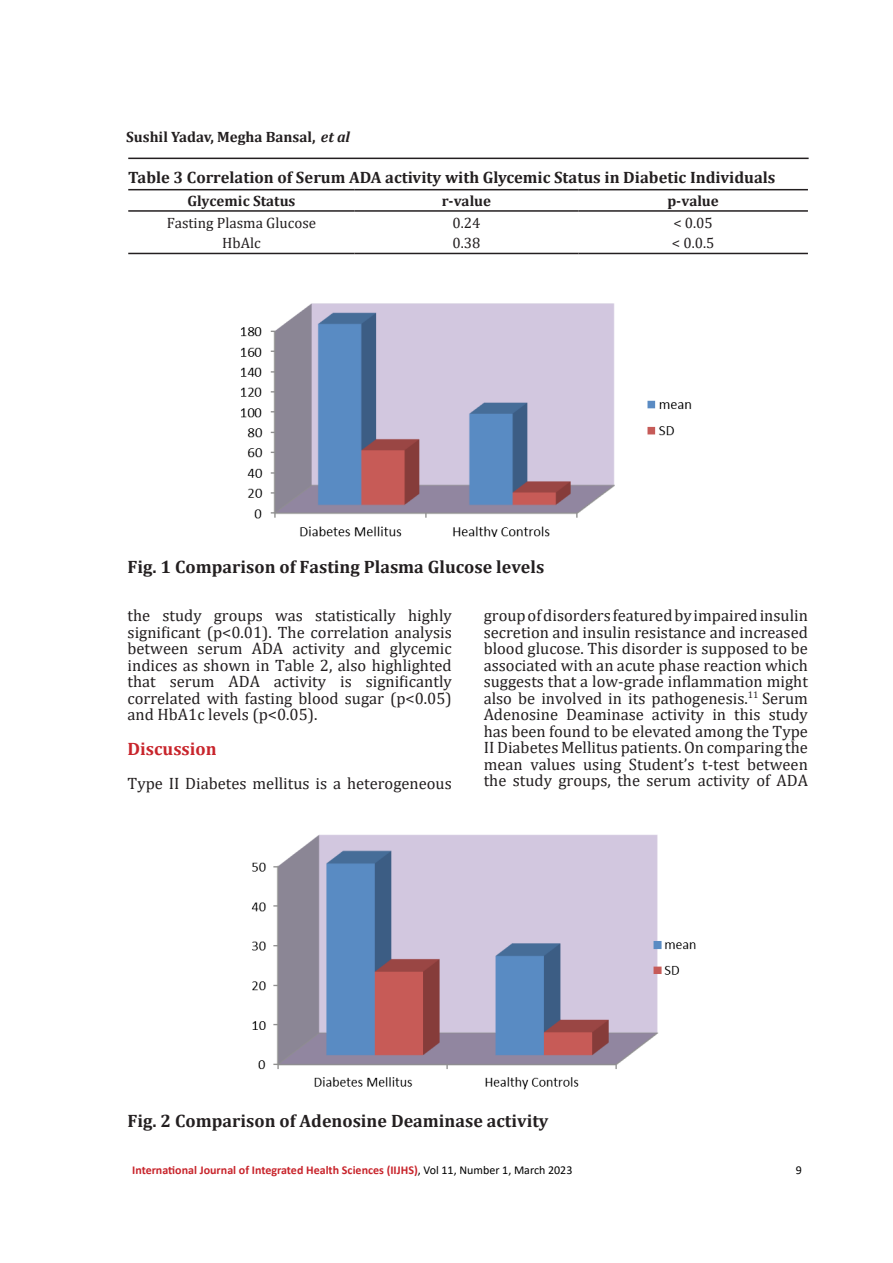
<style>
.page{position:relative;width:893px;height:1263px;background:#fff}
.page>*{position:absolute;margin:0;border:0;box-sizing:border-box;transform-origin:0 0}
.Judul_Gambar{font:700 18px "Cambria";color:#231f20}
.Sub_Judul{font:700 18px "Cambria";color:#c8242b}
.Isi_Artikel{font:16.5px/16.5px "Cambria";color:#231f20;text-align:justify}
.Judul_tabel{font:700 16.5px "Cambria";color:#231f20}
.Tabel{font:15px "Cambria";color:#231f20}
.Header_Judul{font:700 15px "Cambria";color:#231f20}
.Tabel-2{font:700 15px "Cambria";color:#231f20}
.t1{font:700 12px "Calibri";color:#c8242b}
.t2{font:12px "Calibri";color:#000}
.s1{font-style:italic}
.s2{font-weight:400;color:#000}
</style>
<div class="page">
<hr style="left:128px;top:158px;width:681px;height:1px;background:#231f20">
<hr style="left:128px;top:253px;width:227px;height:1px;background:#231f20">
<hr style="left:355px;top:253px;width:223px;height:1px;background:#231f20">
<hr style="left:578px;top:253px;width:230px;height:1px;background:#231f20">
<hr style="left:128px;top:189px;width:227px;height:1px;background:#231f20">
<hr style="left:355px;top:189px;width:223px;height:1px;background:#231f20">
<hr style="left:578px;top:189px;width:230px;height:1px;background:#231f20">
<hr style="left:128px;top:210px;width:227px;height:2px;background:#231f20">
<hr style="left:355px;top:210px;width:223px;height:2px;background:#231f20">
<hr style="left:578px;top:210px;width:230px;height:2px;background:#231f20">
<img style="left:241px;top:303px;width:451px;height:233px">
<img style="left:251px;top:834px;width:445px;height:256px">
<p class="Header_Judul" style="left:126px;top:127px;width:225px">Sushil Yadav, Megha Bansal, <span class="s1">et al</span></p>
<p class="Judul_tabel" style="left:128px;top:166px;width:649px">Table 3 Correlation of Serum ADA activity with Glycemic Status in Diabetic Individuals</p>
<p class="Tabel-2" style="left:187px;top:190px;width:110px">Glycemic Status</p>
<p class="Tabel-2" style="left:442px;top:190px;width:51px">r-value</p>
<p class="Tabel-2" style="left:667px;top:190px;width:53px">p-value</p>
<p class="Tabel" style="left:167px;top:214px;width:151px">Fasting Plasma Glucose</p>
<p class="Tabel" style="left:452px;top:214px;width:30px">0.24</p>
<p class="Tabel" style="left:673px;top:214px;width:41px">&lt; 0.05</p>
<p class="Tabel" style="left:222px;top:234px;width:40px">HbAlc</p>
<p class="Tabel" style="left:452px;top:234px;width:30px">0.38</p>
<p class="Tabel" style="left:672px;top:234px;width:44px">&lt; 0.0.5</p>
<p class="Judul_Gambar" style="left:128px;top:554px;width:418px">Fig. 1 Comparison of Fasting Plasma Glucose levels</p>
<p class="Isi_Artikel" style="left:128px;top:607px;width:326px">the study groups was statistically highly significant (p&lt;0.01). The correlation analysis between serum ADA activity and glycemic indices as shown in Table 2, also highlighted that serum ADA activity is significantly correlated with fasting blood sugar (p&lt;0.05) and HbA1c levels (p&lt;0.05).</p>
<p class="Sub_Judul" style="left:128px;top:736px;width:91px">Discussion</p>
<p class="Isi_Artikel" style="left:128px;top:775px;width:326px">Type II Diabetes mellitus is a heterogeneous</p>
<p class="Isi_Artikel" style="left:484px;top:607px;width:326px">group of disorders featured by impaired insulin secretion and insulin resistance and increased blood glucose. This disorder is supposed to be associated with an acute phase reaction which suggests that a low-grade inflammation might also be involved in its pathogenesis.<sup>11</sup> Serum Adenosine Deaminase activity in this study has been found to be elevated among the Type II Diabetes Mellitus patients. On comparing the mean values using Student’s t-test between the study groups, the serum activity of ADA</p>
<p class="Judul_Gambar" style="left:128px;top:1108px;width:422px">Fig. 2 Comparison of Adenosine Deaminase activity</p>
<p class="t1" style="left:132px;top:1161px;width:442px">International Journal of Integrated Health Sciences (IIJHS)<span class="s2">, Vol 11, Number 1, March 2023</span></p>
<p class="t2" style="left:796px;top:1162px;width:8px">9</p>
</div>
